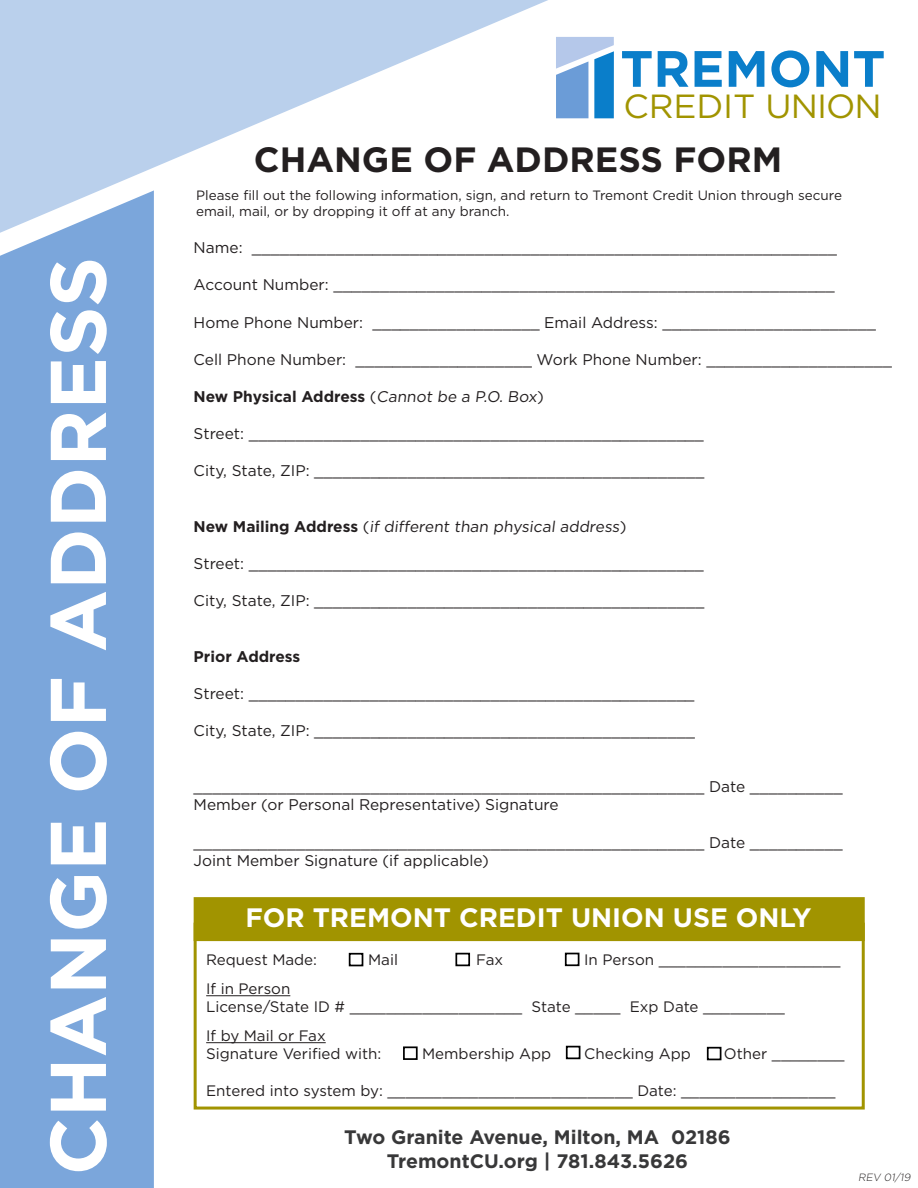
<style>
.page{position:relative;width:918px;height:1188px;background:#fff}
.page>*{position:absolute;margin:0;border:0;box-sizing:border-box;transform-origin:0 0}
.t1{font:700 78.75px "Gotham";color:#fff}
.t2{font:700 51px "Gotham";color:#0a7eca}
.t3{font:700 35.1px "Gotham";color:#231f20}
.t4{font:33.45px "Gotham";letter-spacing:-.005em;color:#a19400}
.t5{font:700 26.7px "Gotham";color:#fff}
.t6{font:700 19.5px "Gotham";color:#383839}
.t7{font:15.45px "Gotham";color:#231f20}
.t8{font:700 15.45px "Gotham";color:#231f20}
.t9{font:15.15px "Gotham";color:#231f20}
.t10{font:13.5px/16.2px "Gotham";color:#231f20}
.t11{font:italic 300 10.5px "Gotham";color:#231f20}
.s1{font-weight:400}
.s2{font-weight:700}
</style>
<div class="page">
<div style="left:0;top:351px;width:154px;height:837px;background:#7ba6db"></div>
<svg style="left:0;top:0;width:614px;height:351px"></svg>
<svg style="left:556px;top:37px;width:58px;height:81px;background:#7aadde"></svg>
<div style="left:194px;top:923px;width:671px;height:187px;border:3px solid #a19400"></div>
<div style="left:194px;top:897px;width:671px;height:44px;background:#a19400;border:2px solid #a19400"></div>
<hr style="left:206px;top:995px;width:84px;height:1px;background:#231f20">
<hr style="left:206px;top:1042px;width:120px;height:1px;background:#231f20">
<div style="left:349px;top:953px;width:14px;height:13px;border:2px solid #000"></div>
<div style="left:455px;top:953px;width:15px;height:13px;border:2px solid #000"></div>
<div style="left:565px;top:953px;width:14px;height:13px;border:2px solid #000"></div>
<div style="left:403px;top:1046px;width:15px;height:14px;border:2px solid #000"></div>
<div style="left:566px;top:1046px;width:14px;height:13px;border:2px solid #000"></div>
<div style="left:707px;top:1047px;width:14px;height:13px;border:2px solid #000"></div>
<p class="t1" style="left:26px;top:1175px;width:920px;rotate:-90deg">CHANGE OF ADDRESS</p>
<p class="t2" style="left:620px;top:38px;width:267px">TREMONT</p>
<p class="t4" style="left:623px;top:85px;width:260px">CREDIT UNION</p>
<p class="t3" style="left:254px;top:136px;width:530px">CHANGE OF ADDRESS FORM</p>
<p class="t10" style="left:196px;top:187px;width:647px">Please fill out the following information, sign, and return to Tremont Credit Union through secure email, mail, or by dropping it off at any branch.</p>
<p class="t7" style="left:194px;top:238px;width:645px">Name: _______________________________________________________________</p>
<p class="t7" style="left:194px;top:275px;width:643px">Account Number: ______________________________________________________</p>
<p class="t7" style="left:194px;top:312px;width:684px">Home Phone Number: __________________ Email Address: _______________________</p>
<p class="t7" style="left:194px;top:349px;width:700px">Cell Phone Number: ___________________ Work Phone Number: ____________________</p>
<p class="t8" style="left:194px;top:386px;width:352px">New Physical Address <span class="s1">(Cannot be a P.O. Box)</span></p>
<p class="t7" style="left:194px;top:424px;width:512px">Street: _________________________________________________</p>
<p class="t7" style="left:194px;top:461px;width:512px">City, State, ZIP: __________________________________________</p>
<p class="t7" style="left:194px;top:517px;width:434px"><span class="s2">New Mailing Address</span> (if different than physical address)</p>
<p class="t7" style="left:194px;top:554px;width:512px">Street: _________________________________________________</p>
<p class="t7" style="left:194px;top:591px;width:512px">City, State, ZIP: __________________________________________</p>
<p class="t8" style="left:194px;top:646px;width:108px">Prior Address</p>
<p class="t7" style="left:194px;top:684px;width:502px">Street: ________________________________________________</p>
<p class="t7" style="left:194px;top:721px;width:503px">City, State, ZIP: _________________________________________</p>
<p class="t7" style="left:194px;top:777px;width:651px">_______________________________________________________ Date __________</p>
<p class="t7" style="left:194px;top:795px;width:367px">Member (or Personal Representative) Signature</p>
<p class="t7" style="left:194px;top:832px;width:651px">_______________________________________________________ Date __________</p>
<p class="t7" style="left:194px;top:851px;width:297px">Joint Member Signature (if applicable)</p>
<p class="t5" style="left:245px;top:900px;width:568px">FOR TREMONT CREDIT UNION USE ONLY</p>
<p class="t9" style="left:206px;top:950px;width:112px">Request Made:</p>
<p class="t9" style="left:368px;top:950px;width:31px">Mail</p>
<p class="t9" style="left:476px;top:950px;width:29px">Fax</p>
<p class="t9" style="left:584px;top:950px;width:258px">In Person ____________________</p>
<p class="t9" style="left:206px;top:979px;width:86px">If in Person</p>
<p class="t9" style="left:206px;top:997px;width:580px">License/State ID # ___________________ State _____ Exp Date _________</p>
<p class="t9" style="left:206px;top:1026px;width:121px">If by Mail or Fax</p>
<p class="t9" style="left:206px;top:1044px;width:177px">Signature Verified with:</p>
<p class="t9" style="left:422px;top:1044px;width:131px">Membership App</p>
<p class="t9" style="left:584px;top:1044px;width:108px">Checking App</p>
<p class="t9" style="left:724px;top:1044px;width:122px">Other ________</p>
<p class="t9" style="left:206px;top:1081px;width:631px">Entered into system by: ___________________________ Date: _________________</p>
<p class="t6" style="left:344px;top:1125px;width:388px">Two Granite Avenue, Milton, MA 02186</p>
<p class="t6" style="left:387px;top:1148px;width:303px">TremontCU.org | 781.843.5626</p>
<p class="t11" style="left:858px;top:1171px;width:56px">REV 01/19</p>
</div>
